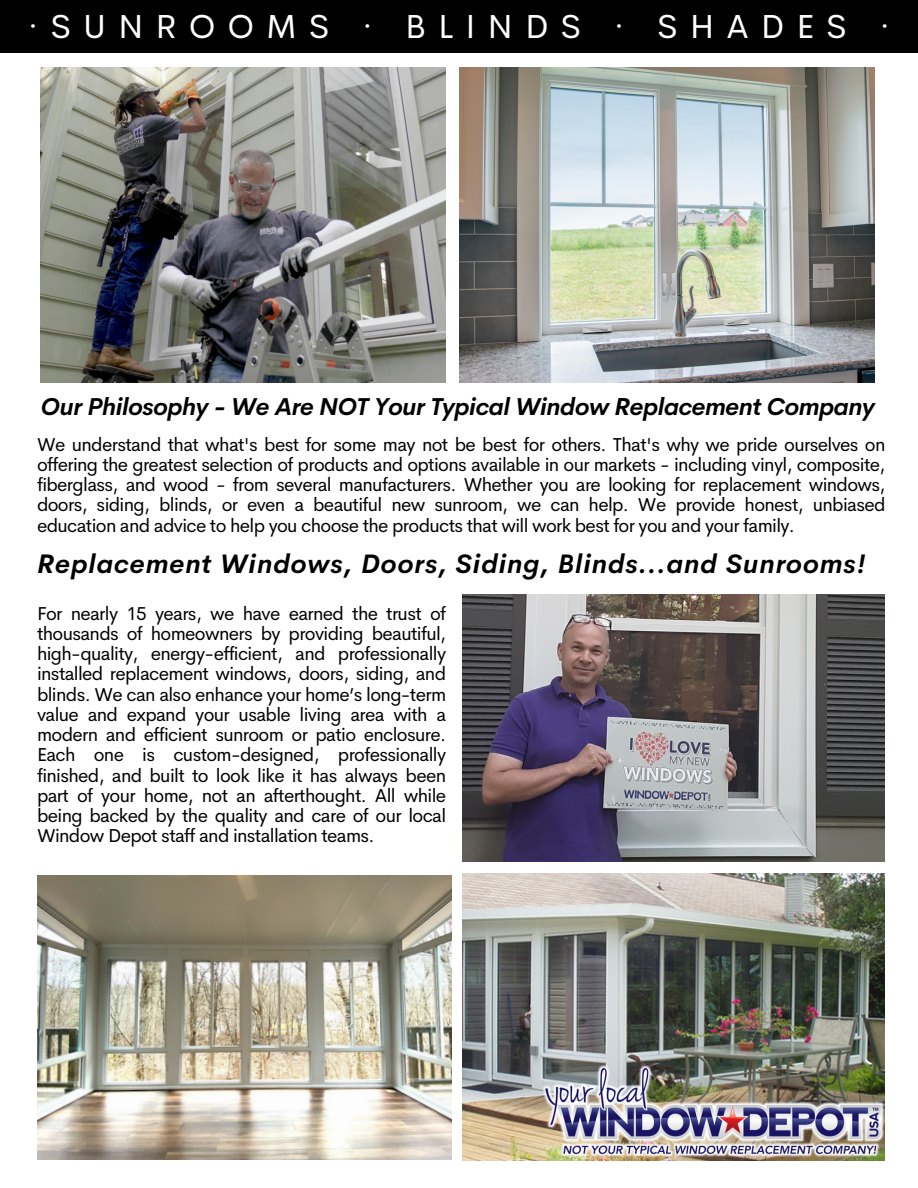
<style>
.page{position:relative;width:918px;height:1188px;background:#fff}
.page>*{position:absolute;margin:0;border:0;box-sizing:border-box;transform-origin:0 0}
.t1{font:33.45px "Cerebri Sans";letter-spacing:.355em;color:#fff}
.t2{font:italic 700 26.25px "Cerebri Sans";letter-spacing:.04em;color:#000}
.t3{font:italic 700 24px "Cerebri Sans";letter-spacing:-.015em;color:#000}
.t4{font:18.75px/20.2px "Cerebri Sans";letter-spacing:-.035em;color:#000;text-align:justify}
</style>
<div class="page">
<div style="left:0;top:0;width:918px;height:53px;background:#000"></div>
<img style="left:463px;top:873px;width:422px;height:287px">
<img style="left:459px;top:67px;width:415px;height:315px">
<img style="left:41px;top:67px;width:405px;height:315px">
<img style="left:536px;top:1056px;width:349px;height:105px">
<img style="left:37px;top:875px;width:414px;height:285px">
<img style="left:463px;top:595px;width:422px;height:267px">
<p class="t1" style="left:28px;top:5px;width:864px">·SUNROOMS · BLINDS · SHADES ·</p>
<p class="t3" style="left:41px;top:391px;width:835px">Our Philosophy - We Are NOT Your Typical Window Replacement Company</p>
<p class="t4" style="left:37px;top:434px;width:850px">We understand that what's best for some may not be best for others. That's why we pride ourselves on offering the greatest selection of products and options available in our markets - including vinyl, composite, fiberglass, and wood - from several manufacturers. Whether you are looking for replacement windows, doors, siding, blinds, or even a beautiful new sunroom, we can help. We provide honest, unbiased education and advice to help you choose the products that will work best for you and your family.</p>
<p class="t2" style="left:37px;top:547px;width:830px">Replacement Windows, Doors, Siding, Blinds...and Sunrooms!</p>
<p class="t4" style="left:37px;top:603px;width:411px">For nearly 15 years, we have earned the trust of thousands of homeowners by providing beautiful, high-quality, energy-efficient, and professionally installed replacement windows, doors, siding, and blinds. We can also enhance your home’s long-term value and expand your usable living area with a modern and efficient sunroom or patio enclosure.<br>Each one is custom-designed, professionally finished, and built to look like it has always been part of your home, not an afterthought. All while being backed by the quality and care of our local Window Depot staff and installation teams.</p>
</div>
